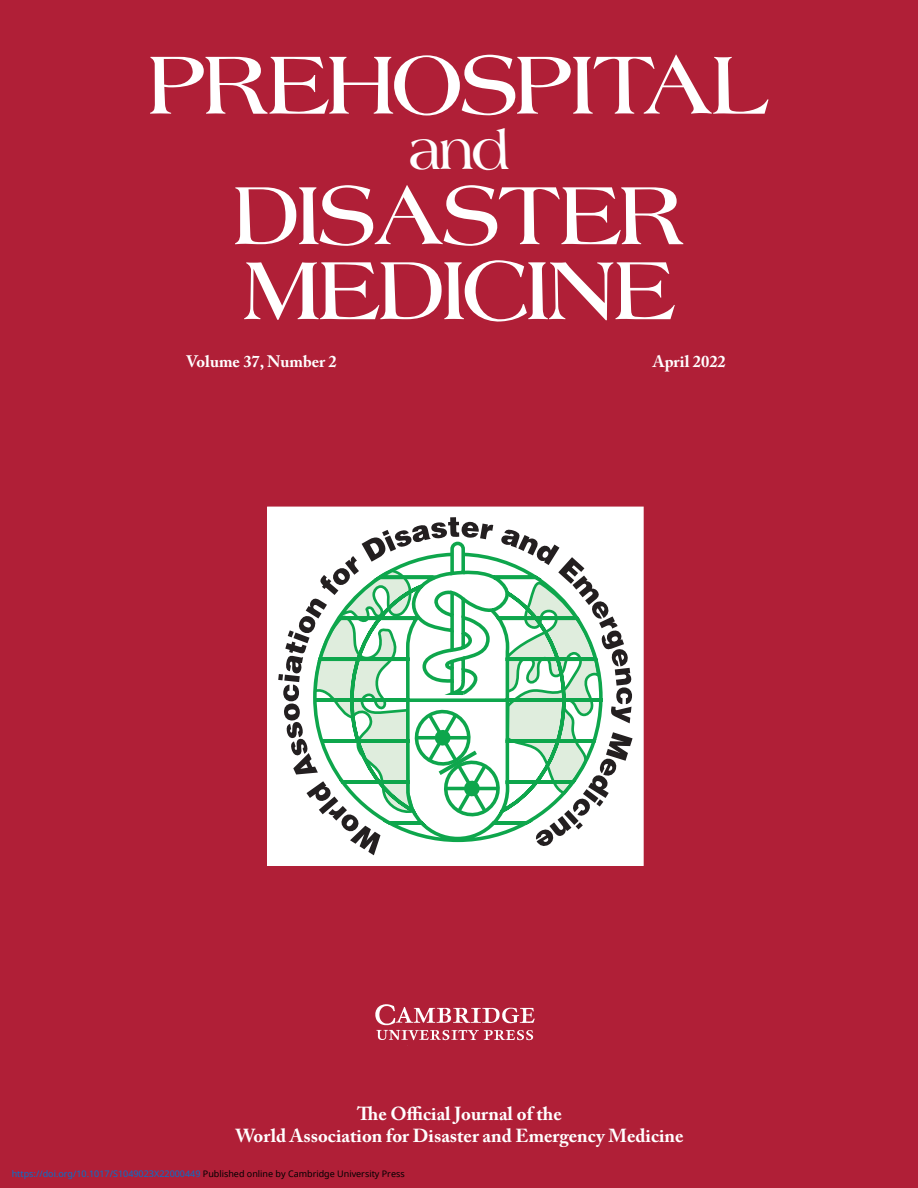
<style>
.page{position:relative;width:918px;height:1188px;background:#b01f37}
.page>*{position:absolute;margin:0;border:0;box-sizing:border-box;transform-origin:0 0}
.t1{font:700 75px/75px "Americana";letter-spacing:-.04em;color:#fff}
.t2{font:700 48px "Americana";color:#fff}
.t3{font:700 18.75px/22.5px "Adobe Caslon Pro";color:#fff;text-align:center}
.t4{font:700 16.5px "Adobe Caslon Pro";color:#fff}
.t5{font:9px "Noto Sans";color:#0172cf}
.s1{color:#000}
</style>
<div class="page">
<img style="left:375px;top:1004px;width:160px;height:42px">
<div style="left:268px;top:507px;width:375px;height:358px;background:#fff"></div>
<svg style="left:278px;top:517px;width:355px;height:339px"></svg>
<div style="left:267px;top:507px;width:377px;height:359px;border:1px solid #fff"></div>
<h1 class="t1" style="left:148px;top:47px;width:624px">PREHOSPITAL</h1>
<h2 class="t2" style="left:409px;top:119px;width:103px">and</h2>
<h1 class="t1" style="left:233px;top:177px;width:455px">DISASTER<br>MEDICINE</h1>
<h3 class="t4" style="left:187px;top:352px;width:152px">Volume 37, Number 2</h3>
<h3 class="t4" style="left:653px;top:352px;width:75px">April 2022</h3>
<h3 class="t3" style="left:235px;top:1102px;width:450px">The Official Journal of the<br>World Association for Disaster and Emergency Medicine</h3>
<p class="t5" style="left:12px;top:1168px;width:395px">https://doi.org/10.1017/S1049023X22000449 <span class="s1">Published online by Cambridge University Press</span></p>
</div>
